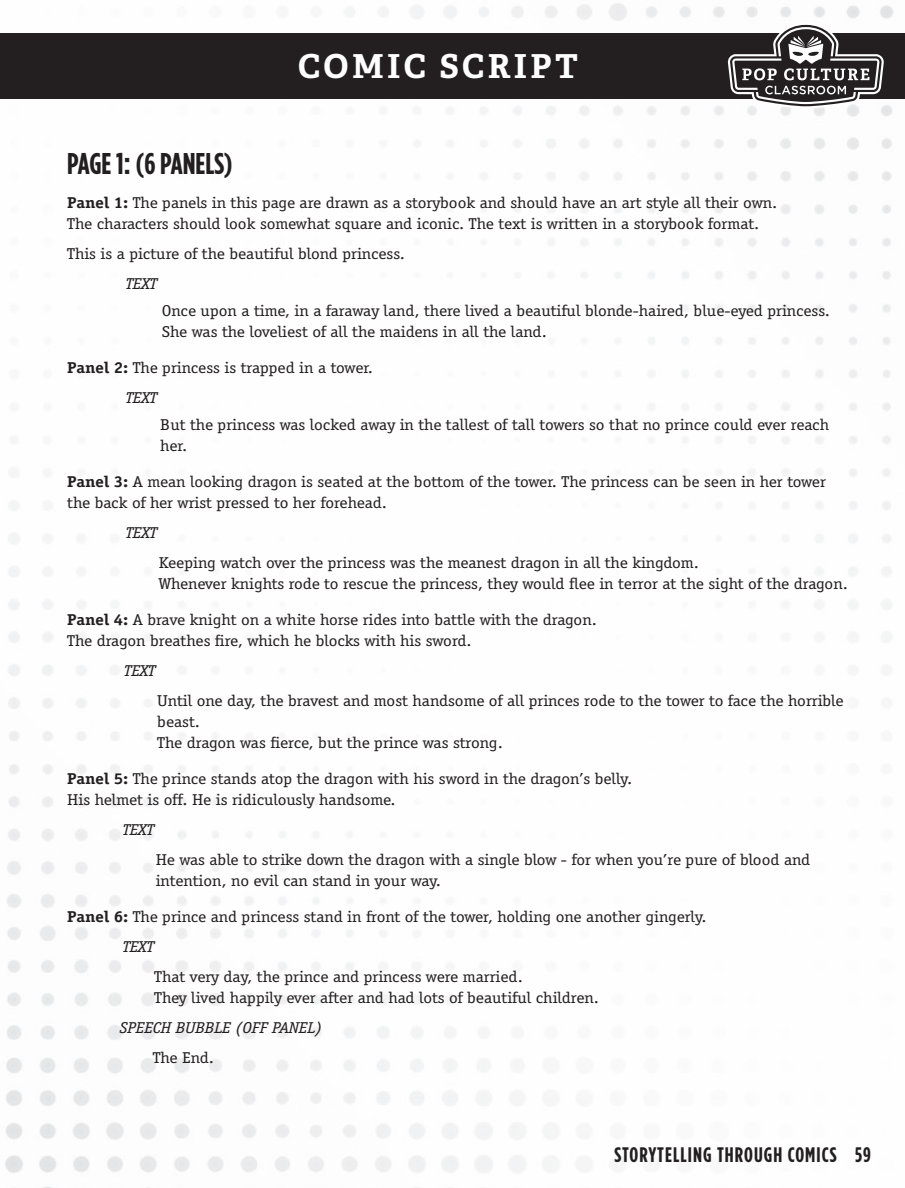
<style>
.page{position:relative;width:905px;height:1188px;background:#fff}
.page>*{position:absolute;margin:0;border:0;box-sizing:border-box;transform-origin:0 0}
.t1{font:700 33px "Adelle Basic";letter-spacing:.1em;color:#fff}
.t2{font:700 30px "Gotham Condensed";color:#231f20}
.t3{font:700 21px "Gotham Condensed";letter-spacing:.05em;color:#231f20}
.t4{font:16.2px/21px "Officina Serif";color:#231f20;scale:1.11 1}
.t5{font:italic 16.2px "Officina Serif";color:#231f20;scale:1.11 1}
.s1{font-weight:700}
.s2{font-style:italic}
</style>
<div class="page">
<img style="left:0;top:3px;width:904px;height:1185px">
<div style="left:0;top:33px;width:904px;height:65px;background:#231f20"></div>
<svg style="left:728px;top:23px;width:155px;height:85px"></svg>
<h1 class="t1" style="left:298px;top:45px;width:281px">COMIC SCRIPT</h1>
<h2 class="t2" style="left:67px;top:146px;width:167px">PAGE 1: (6 PANELS)</h2>
<p class="t4" style="left:67px;top:193px;width:641px"><span class="s1">Panel 1:</span> The panels in this page are drawn as a storybook and should have an art style all their own.<br>The characters should look somewhat square and iconic. The text is written in a storybook format.</p>
<p class="t4" style="left:67px;top:244px;width:306px">This is a picture of the beautiful blond princess.</p>
<p class="t5" style="left:126px;top:275px;width:30px">TEXT</p>
<p class="t4" style="left:162px;top:301px;width:603px">Once upon a time, in a faraway land, there lived a beautiful blonde-haired, blue-eyed princess.<br>She was the loveliest of all the maidens in all the land.</p>
<p class="t4" style="left:126px;top:353px;width:224px;line-height:30px;text-indent:-58px"><span class="s1">Panel 2:</span> The princess is trapped in a tower.<br><span class="s2">TEXT</span></p>
<p class="t4" style="left:160px;top:415px;width:604px">But the princess was locked away in the tallest of tall towers so that no prince could ever reach her.</p>
<p class="t4" style="left:67px;top:472px;width:685px"><span class="s1">Panel 3:</span> A mean looking dragon is seated at the bottom of the tower. The princess can be seen in her tower the back of her wrist pressed to her forehead.</p>
<p class="t5" style="left:126px;top:524px;width:30px">TEXT</p>
<p class="t4" style="left:159px;top:553px;width:622px">Keeping watch over the princess was the meanest dragon in all the kingdom.<br>Whenever knights rode to rescue the princess, they would flee in terror at the sight of the dragon.</p>
<p class="t4" style="left:67px;top:610px;width:478px"><span class="s1">Panel 4:</span> A brave knight on a white horse rides into battle with the dragon.<br>The dragon breathes fire, which he blocks with his sword.</p>
<p class="t5" style="left:124px;top:662px;width:30px">TEXT</p>
<p class="t4" style="left:157px;top:691px;width:619px">Until one day, the bravest and most handsome of all princes rode to the tower to face the horrible beast.<br>The dragon was fierce, but the prince was strong.</p>
<p class="t4" style="left:67px;top:769px;width:510px"><span class="s1">Panel 5:</span> The prince stands atop the dragon with his sword in the dragon’s belly.<br>His helmet is off. He is ridiculously handsome.</p>
<p class="t5" style="left:123px;top:821px;width:30px">TEXT</p>
<p class="t4" style="left:156px;top:850px;width:591px">He was able to strike down the dragon with a single blow - for when you’re pure of blood and intention, no evil can stand in your way.</p>
<p class="t4" style="left:123px;top:902px;width:527px;line-height:30px;text-indent:-55px"><span class="s1">Panel 6:</span> The prince and princess stand in front of the tower, holding one another gingerly.<br><span class="s2">TEXT</span></p>
<p class="t4" style="left:154px;top:967px;width:402px">That very day, the prince and princess were married.<br>They lived happily ever after and had lots of beautiful children.</p>
<p class="t5" style="left:120px;top:1019px;width:184px">SPEECH BUBBLE (OFF PANEL)</p>
<p class="t4" style="left:153px;top:1048px;width:57px">The End.</p>
<p class="t3" style="left:614px;top:1143px;width:258px">STORYTELLING THROUGH COMICS 59</p>
</div>
